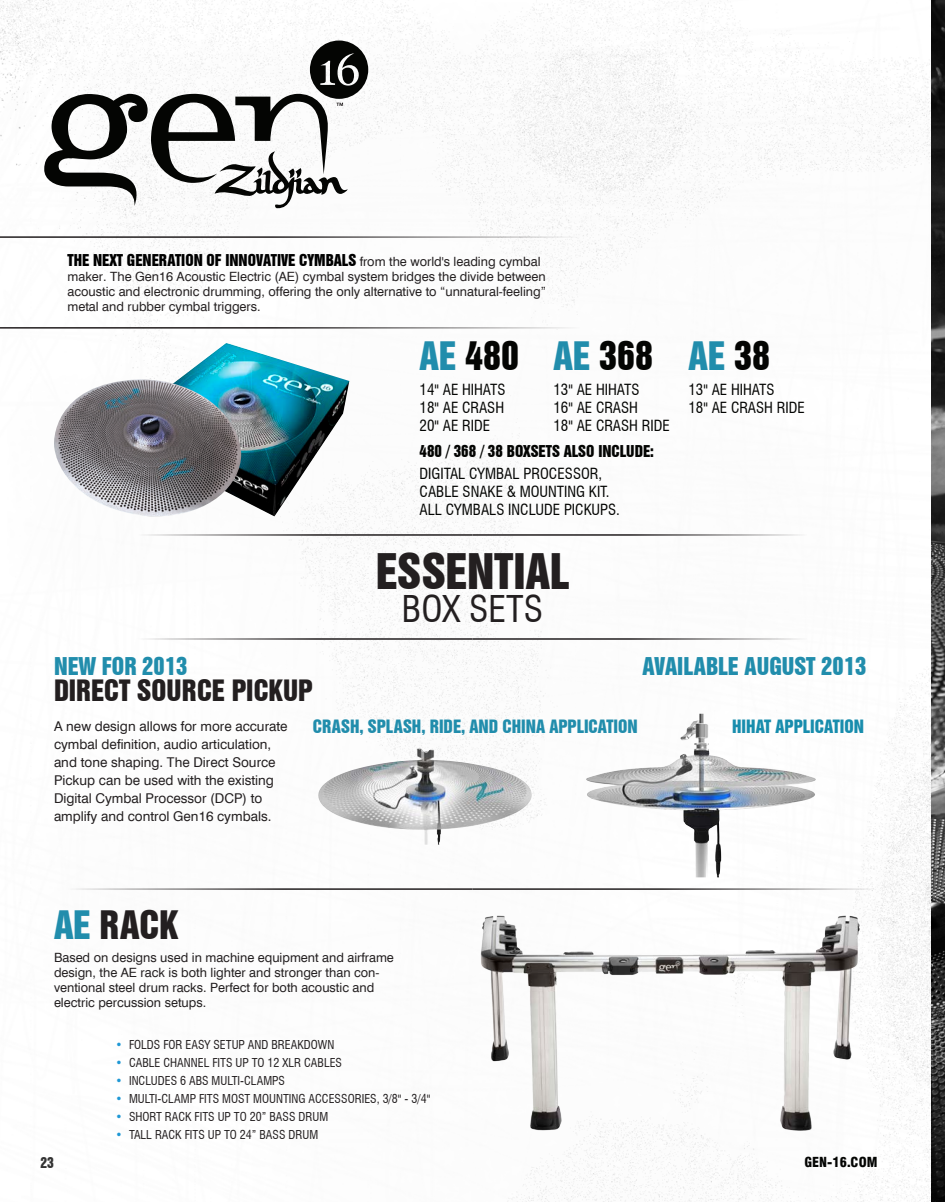
<style>
.page{position:relative;width:945px;height:1202px;background:#fff}
.page>*{position:absolute;margin:0;border:0;box-sizing:border-box;transform-origin:0 0}
.t1{font:45px "Swiss 921 BT Regular A";color:#231f20}
.t2{font:36px "Swiss 921 BT Regular A";color:#040503}
.t3{font:condensed 36px "Swiss 721 BT";color:#231f20}
.t4{font:36px "Swiss 921 BT Regular A";color:#231f20}
.t5{font:36px "Swiss 921 BT Regular A";color:#218dac}
.t6{font:27px "Swiss 921 BT Regular A";color:#231f20}
.t7{font:22.5px "Swiss 921 BT Regular A";color:#218dac}
.t8{font:16.8px "Swiss 921 BT Regular A";color:#218dac}
.t9{font:16.8px "Swiss 921 BT Regular A";color:#188dad}
.t10{font:condensed 15px "Swiss 721 BT";color:#040503}
.t11{font:15px "Swiss 921 BT Regular A";color:#000}
.t12{font:15px "Swiss 921 BT Regular A";color:#040503}
.t13{font:13.5px/18px "Swiss 721 BT";color:#231f20}
.t14{font:900 condensed 13.5px "Swiss 721 BT";color:#040503}
.t15{font:13.5px "Swiss 921 BT Regular A";color:#000}
.t16{font:12.75px/15px "Swiss 721 BT";color:#231f20;text-align:justify}
.t17{font:condensed 12px "Swiss 721 BT";color:#231f20}
.s1{font-family:"Swiss 721 BT";font-size:12.75px;color:#231f20}
.s2{color:#218dac}
.s3{color:#040503}
.s4{color:#1f98d5}
</style>
<div class="page">
<img style="left:0;top:0;width:945px;height:1202px">
<img style="left:318px;top:748px;width:132px;height:96px">
<img style="left:586px;top:713px;width:113px;height:72px">
<svg style="left:44px;top:40px;width:324px;height:168px"></svg>
<hr style="left:0;top:236px;width:580px;height:2px;background:#231f20">
<hr style="left:0;top:327px;width:580px;height:1px;background:#231f20">
<hr style="left:472px;top:534px;width:336px;height:2px;background:#231f20">
<hr style="left:137px;top:534px;width:335px;height:2px;background:#231f20">
<hr style="left:137px;top:638px;width:335px;height:1px;background:#231f20">
<hr style="left:472px;top:638px;width:336px;height:1px;background:#231f20">
<img style="left:130px;top:343px;width:219px;height:173px">
<hr style="left:472px;top:888px;width:406px;height:1px;background:#231f20">
<hr style="left:68px;top:888px;width:404px;height:1px;background:#231f20">
<img style="left:480px;top:911px;width:398px;height:229px">
<img style="left:52px;top:379px;width:189px;height:137px">
<p class="t11" style="left:68px;top:250px;width:475px">THE NEXT GENERATION OF INNOVATIVE CYMBALS <span class="s1">from the world's leading cymbal</span></p>
<p class="t16" style="left:67px;top:268px;width:480px">maker. The Gen16 Acoustic Electric (AE) cymbal system bridges the divide between acoustic and electronic drumming, offering the only alternative to “unnatural-feeling” metal and rubber cymbal triggers.</p>
<p class="t2" style="left:420px;top:332px;width:101px"><span class="s2">AE</span> 480</p>
<p class="t2" style="left:554px;top:332px;width:101px"><span class="s2">AE</span> 368</p>
<p class="t5" style="left:689px;top:332px;width:83px">AE <span class="s3">38</span></p>
<p class="t10" style="left:554px;top:380px;width:87px">13" AE HIHATS</p>
<p class="t10" style="left:554px;top:398px;width:86px">16" AE CRASH</p>
<p class="t10" style="left:554px;top:416px;width:118px">18" AE CRASH RIDE</p>
<p class="t10" style="left:420px;top:380px;width:87px">14" AE HIHATS</p>
<p class="t10" style="left:420px;top:398px;width:86px">18" AE CRASH</p>
<p class="t10" style="left:420px;top:416px;width:72px">20" AE RIDE</p>
<p class="t12" style="left:420px;top:441px;width:236px">480 / 368 / 38 BOXSETS ALSO INCLUDE:</p>
<p class="t10" style="left:420px;top:465px;width:184px">DIGITAL CYMBAL PROCESSOR,</p>
<p class="t10" style="left:420px;top:483px;width:191px">CABLE SNAKE &amp; MOUNTING KIT.</p>
<p class="t10" style="left:420px;top:501px;width:202px">ALL CYMBALS INCLUDE PICKUPS.</p>
<p class="t10" style="left:688px;top:380px;width:87px">13" AE HIHATS</p>
<p class="t10" style="left:688px;top:398px;width:118px">18" AE CRASH RIDE</p>
<p class="t7" style="left:54px;top:651px;width:135px">NEW FOR 2013</p>
<p class="t6" style="left:54px;top:672px;width:260px">DIRECT SOURCE PICKUP</p>
<p class="t1" style="left:376px;top:542px;width:195px">ESSENTIAL</p>
<p class="t3" style="left:402px;top:587px;width:143px">BOX SETS</p>
<p class="t7" style="left:643px;top:651px;width:225px">AVAILABLE AUGUST 2013</p>
<p class="t13" style="left:54px;top:717px;width:235px">A new design allows for more accurate cymbal definition, audio articulation, and tone shaping. The Direct Source Pickup can be used with the existing Digital Cymbal Processor (DCP) to amplify and control Gen16 cymbals.</p>
<p class="t8" style="left:313px;top:715px;width:326px">CRASH, SPLASH, RIDE, AND CHINA APPLICATION</p>
<p class="t9" style="left:732px;top:715px;width:133px">HIHAT APPLICATION</p>
<p class="t4" style="left:54px;top:901px;width:126px"><span class="s2">AE</span> RACK</p>
<p class="t16" style="left:54px;top:949px;width:341px;text-align:left">Based on designs used in machine equipment and airframe design, the AE rack is both lighter and stronger than con&shy;ventional steel drum racks. Perfect for both acoustic and electric percussion setups.</p>
<p class="t15" style="left:40px;top:1153px;width:15px">23</p>
<p class="t17" style="left:116px;top:1037px;width:220px"><span class="s4">•</span> FOLDS FOR EASY SETUP AND BREAKDOWN</p>
<p class="t17" style="left:116px;top:1055px;width:228px"><span class="s4">•</span> CABLE CHANNEL FITS UP TO 12 XLR CABLES</p>
<p class="t17" style="left:116px;top:1073px;width:171px"><span class="s4">•</span> INCLUDES 6 ABS MULTI-CLAMPS</p>
<p class="t17" style="left:116px;top:1091px;width:316px"><span class="s4">•</span> MULTI-CLAMP FITS MOST MOUNTING ACCESSORIES, 3/8" - 3/4"</p>
<p class="t17" style="left:116px;top:1109px;width:214px"><span class="s4">•</span> SHORT RACK FITS UP TO 20” BASS DRUM</p>
<p class="t17" style="left:116px;top:1127px;width:204px"><span class="s4">•</span> TALL RACK FITS UP TO 24” BASS DRUM</p>
<p class="t14" style="left:805px;top:1154px;width:74px">GEN-16.COM</p>
</div>
